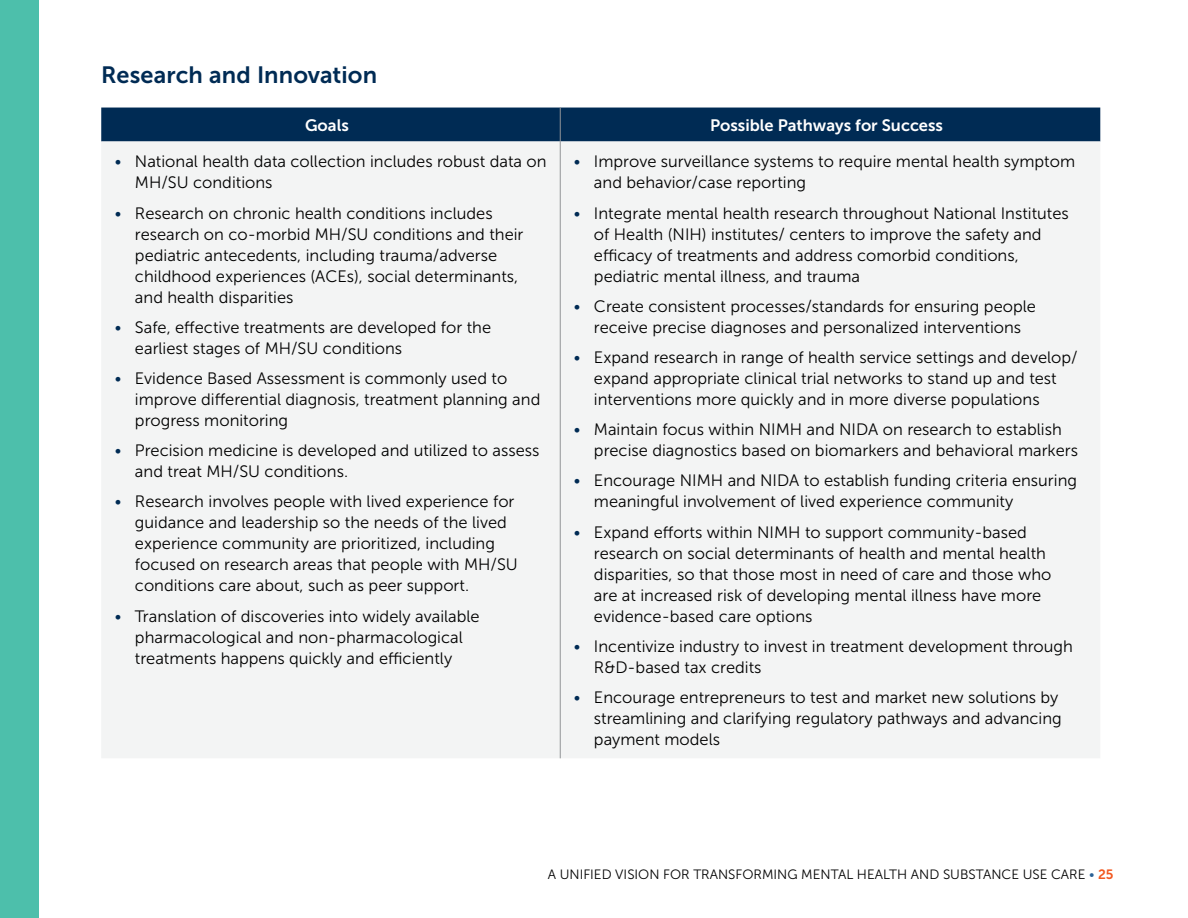
<style>
.page{position:relative;width:1188px;height:918px;background:#fff}
.page>*{position:absolute;margin:0;border:0;box-sizing:border-box;transform-origin:0 0}
.t1{font:23.55px "Museo Sans 700";letter-spacing:.005em;color:#002b54}
.t2{font:16.5px/21px "Museo Sans 300";color:#000}
.t3{font:16.5px "Museo Sans 700";color:#fff}
.t4{font:13.5px "Museo Sans 300";color:#000}
.s1{color:#002b54}
.s2{color:#2b6196}
.s3{font-family:"Museo Sans 700";color:#f25921}
</style>
<div class="page">
<div style="left:0;top:0;width:39px;height:918px;background:#4dbfab"></div>
<div style="left:101px;top:108px;width:999px;height:34px;background:#002b54"></div>
<div style="left:102px;top:142px;width:998px;height:616px;background:#f3f4f4"></div>
<hr style="left:560px;top:108px;width:1px;height:34px;background:#939598">
<hr style="left:560px;top:142px;width:1px;height:616px;background:#939598">
<h1 class="t1" style="left:101px;top:62px;width:277px">Research and Innovation</h1>
<p class="t3" style="left:305px;top:116px;width:45px">Goals</p>
<p class="t3" style="left:710px;top:116px;width:235px">Possible Pathways for Success</p>
<p class="t2" style="left:135px;top:151px;width:413px;text-indent:-20px"><span class="s1">•</span> National health data collection includes robust data on<br>MH/SU conditions</p>
<p class="t2" style="left:135px;top:203px;width:390px;text-indent:-20px"><span class="s1">•</span> Research on chronic health conditions includes research on co-morbid MH/SU conditions and their pediatric antecedents, including trauma/adverse childhood experiences (ACEs), social determinants, and health disparities</p>
<p class="t2" style="left:135px;top:317px;width:358px;text-indent:-20px"><span class="s1">•</span> Safe, effective treatments are developed for the earliest stages of MH/SU conditions</p>
<p class="t2" style="left:135px;top:368px;width:407px;text-indent:-20px"><span class="s1">•</span> Evidence Based Assessment is commonly used to improve differential diagnosis, treatment planning and progress monitoring</p>
<p class="t2" style="left:135px;top:440px;width:406px;text-indent:-20px"><span class="s1">•</span> Precision medicine is developed and utilized to assess and treat MH/SU conditions.</p>
<p class="t2" style="left:135px;top:491px;width:384px;text-indent:-20px"><span class="s1">•</span> Research involves people with lived experience for guidance and leadership so the needs of the lived experience community are prioritized, including focused on research areas that people with MH/SU conditions care about, such as peer support.</p>
<p class="t2" style="left:115px;top:605px;width:367px;text-align:center"><span class="s1">•</span> Translation of discoveries into widely available pharmacological and non-pharmacological treatments happens quickly and efficiently</p>
<p class="t2" style="left:594px;top:151px;width:483px;text-indent:-20px"><span class="s1">•</span> Improve surveillance systems to require mental health symptom and behavior/case reporting</p>
<p class="t2" style="left:594px;top:203px;width:476px;text-indent:-20px"><span class="s1">•</span> Integrate mental health research throughout National Institutes of Health (NIH) institutes/ centers to improve the safety and efficacy of treatments and address comorbid conditions, pediatric mental illness, and trauma</p>
<p class="t2" style="left:574px;top:296px;width:464px;text-align:center"><span class="s1">•</span> Create consistent processes/standards for ensuring people receive precise diagnoses and personalized interventions</p>
<p class="t2" style="left:594px;top:347px;width:485px;text-indent:-20px"><span class="s1">•</span> Expand research in range of health service settings and develop/ expand appropriate clinical trial networks to stand up and test interventions more quickly and in more diverse populations</p>
<p class="t2" style="left:594px;top:419px;width:486px;text-indent:-20px"><span class="s1">•</span> Maintain focus within NIMH and NIDA on research to establish precise diagnostics based on biomarkers and behavioral markers</p>
<p class="t2" style="left:594px;top:470px;width:485px;text-indent:-20px"><span class="s1">•</span> Encourage NIMH and NIDA to establish funding criteria ensuring meaningful involvement of lived experience community</p>
<p class="t2" style="left:594px;top:522px;width:459px;text-indent:-20px"><span class="s1">•</span> Expand efforts within NIMH to support community-based research on social determinants of health and mental health disparities, so that those most in need of care and those who are at increased risk of developing mental illness have more evidence-based care options</p>
<p class="t2" style="left:594px;top:636px;width:480px;text-indent:-20px"><span class="s1">•</span> Incentivize industry to invest in treatment development through<br>R&amp;D-based tax credits</p>
<p class="t2" style="left:594px;top:687px;width:469px;text-indent:-20px"><span class="s1">•</span> Encourage entrepreneurs to test and market new solutions by streamlining and clarifying regulatory pathways and advancing payment models</p>
<p class="t4" style="left:548px;top:867px;width:567px">A UNIFIED VISION FOR TRANSFORMING MENTAL HEALTH AND SUBSTANCE USE CARE <span class="s2">•</span> <span class="s3">25</span></p>
</div>
